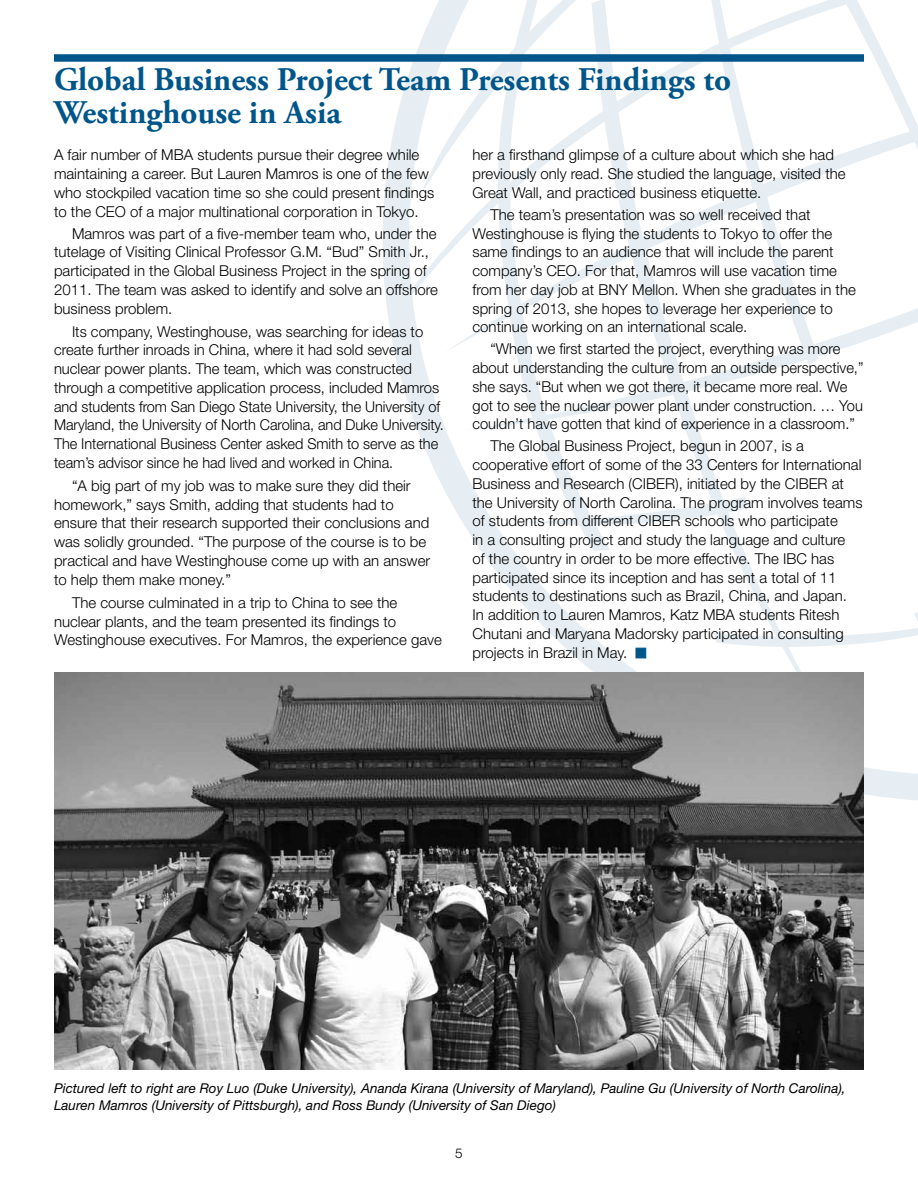
<style>
.page{position:relative;width:918px;height:1188px;background:#fff}
.page>*{position:absolute;margin:0;border:0;box-sizing:border-box;transform-origin:0 0}
.t1{font:700 33px/33px "Adobe Garamond Pro";color:#00568a}
.t2{font:300 15px/18.8px "Helvetica Neue";color:#000}
.t3{font:italic 13.5px/16.5px "Helvetica Neue";color:#000}
.t4{font:300 13.5px "Helvetica Neue";color:#000}
</style>
<div class="page">
<svg style="left:382px;top:101px;width:536px;height:699px"></svg>
<svg style="left:465px;top:352px;width:453px;height:78px"></svg>
<svg style="left:445px;top:215px;width:473px;height:137px"></svg>
<svg style="left:401px;top:0;width:451px;height:306px"></svg>
<svg style="left:419px;top:0;width:72px;height:199px"></svg>
<svg style="left:491px;top:0;width:101px;height:551px"></svg>
<svg style="left:842px;top:0;width:76px;height:215px"></svg>
<svg style="left:592px;top:0;width:247px;height:673px"></svg>
<svg style="left:713px;top:612px;width:205px;height:54px"></svg>
<div style="left:54px;top:54px;width:810px;height:8px;background:#00568a"></div>
<div style="left:636px;top:648px;width:10px;height:10px;background:#00568a;border:1px solid #00568a"></div>
<img style="left:54px;top:673px;width:810px;height:396px">
<h1 class="t1" style="left:54px;top:64px;width:679px">Global Business Project Team Presents Findings to<br>Westinghouse in Asia</h1>
<p class="t2" style="left:54px;top:145px;width:382px">A fair number of MBA students pursue their degree while maintaining a career. But Lauren Mamros is one of the few who stockpiled vacation time so she could present findings to the CEO of a major multinational corporation in Tokyo.</p>
<p class="t2" style="left:54px;top:224px;width:386px;text-indent:18px">Mamros was part of a five-member team who, under the tutelage of Visiting Clinical Professor G.M. “Bud” Smith Jr., participated in the Global Business Project in the spring of 2011. The team was asked to identify and solve an offshore business problem.</p>
<p class="t2" style="left:54px;top:322px;width:391px;text-indent:18px">Its company, Westinghouse, was searching for ideas to create further inroads in China, where it had sold several nuclear power plants. The team, which was constructed through a competitive application process, included Mamros and students from San Diego State University, the University of Maryland, the University of North Carolina, and Duke University.<br>The International Business Center asked Smith to serve as the team’s advisor since he had lived and worked in China.</p>
<p class="t2" style="left:54px;top:476px;width:378px;text-indent:18px">“A big part of my job was to make sure they did their homework,” says Smith, adding that students had to ensure that their research supported their conclusions and was solidly grounded. “The purpose of the course is to be practical and have Westinghouse come up with an answer to help them make money.”</p>
<p class="t2" style="left:54px;top:593px;width:389px;text-indent:18px">The course culminated in a trip to China to see the nuclear plants, and the team presented its findings to<br>Westinghouse executives. For Mamros, the experience gave</p>
<p class="t2" style="left:472px;top:145px;width:375px">her a firsthand glimpse of a culture about which she had previously only read. She studied the language, visited the<br>Great Wall, and practiced business etiquette.</p>
<p class="t2" style="left:472px;top:205px;width:385px;text-indent:18px">The team’s presentation was so well received that Westinghouse is flying the students to Tokyo to offer the same findings to an audience that will include the parent company’s CEO. For that, Mamros will use vacation time from her day job at BNY Mellon. When she graduates in the spring of 2013, she hopes to leverage her experience to continue working on an international scale.</p>
<p class="t2" style="left:473px;top:339px;width:392px;text-indent:18px">“When we first started the project, everything was more about understanding the culture from an outside perspective,” she says. “But when we got there, it became more real. We got to see the nuclear power plant under construction. … You couldn’t have gotten that kind of experience in a classroom.”</p>
<p class="t2" style="left:472px;top:436px;width:392px;text-indent:18px">The Global Business Project, begun in 2007, is a cooperative effort of some of the 33 Centers for International Business and Research (CIBER), initiated by the CIBER at the University of North Carolina. The program involves teams of students from different CIBER schools who participate<br>in a consulting project and study the language and culture<br>of the country in order to be more effective. The IBC has participated since its inception and has sent a total of 11 students to destinations such as Brazil, China, and Japan.<br>In addition to Lauren Mamros, Katz MBA students Ritesh Chutani and Maryana Madorsky participated in consulting projects in Brazil in May.</p>
<p class="t3" style="left:54px;top:1080px;width:793px">Pictured left to right are Roy Luo (Duke University), Ananda Kirana (University of Maryland), Pauline Gu (University of North Carolina),<br>Lauren Mamros (University of Pittsburgh), and Ross Bundy (University of San Diego)</p>
<p class="t4" style="left:455px;top:1145px;width:9px">5</p>
</div>
